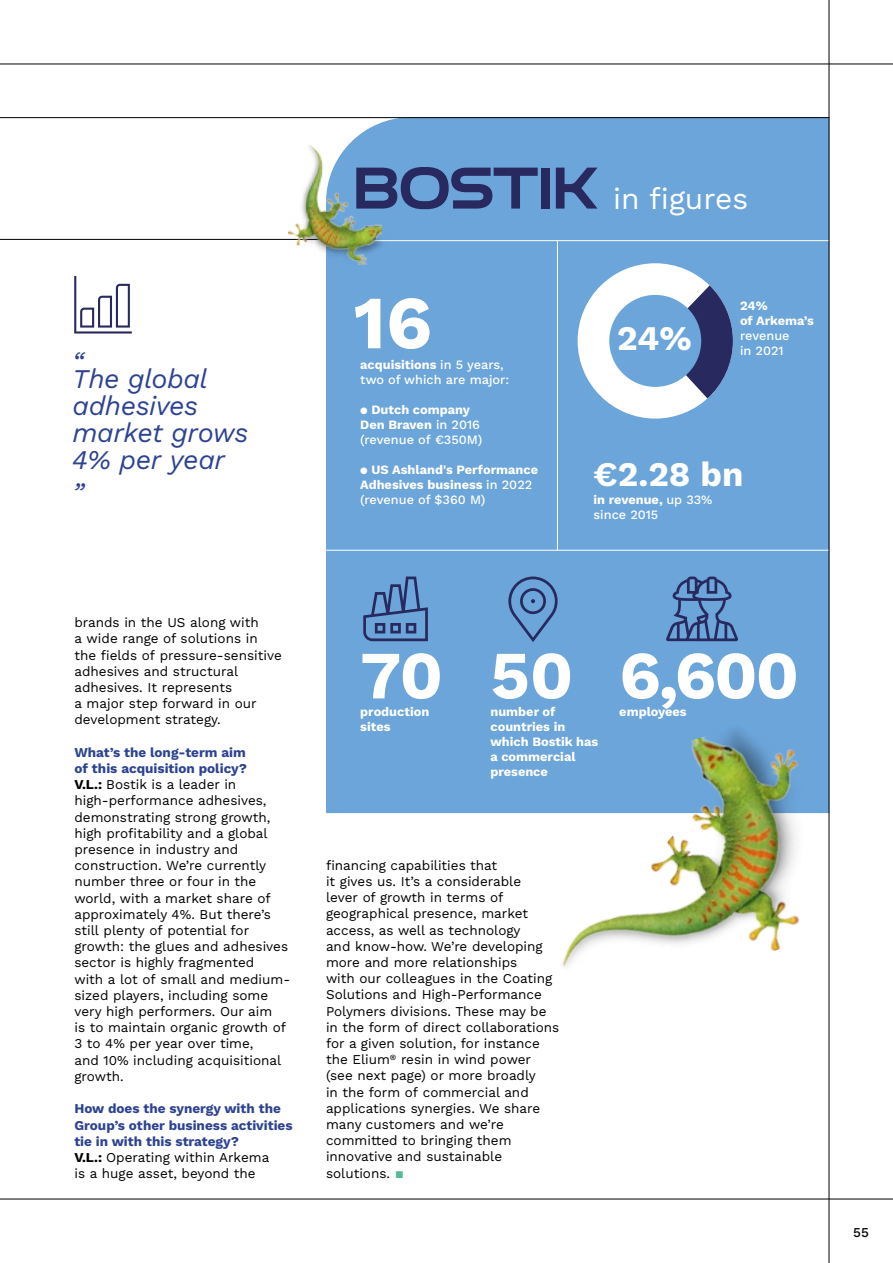
<style>
.page{position:relative;width:893px;height:1263px;background:#fff}
.page>*{position:absolute;margin:0;border:0;box-sizing:border-box;transform-origin:0 0}
.t1{font:700 75px "Work Sans";color:#fff}
.t2{font:700 67.5px "Work Sans";letter-spacing:-.03em;color:#fff}
.t3{font:700 34.5px "Work Sans";color:#fff}
.t4{font:30px "Work Sans";color:#fff}
.t5{font:italic 27px/27px "Work Sans";letter-spacing:-.015em;color:#2d4390}
.t6{font:13.5px/16.2px "Work Sans";color:#000}
.t7{font:700 13.5px/16.2px "Work Sans";color:#2d4390}
.t8{font:500 13.5px "Work Sans";color:#000}
.t9{font:700 12.75px/15px "Work Sans";color:#fff}
.t10{font:500 12.75px/15px "Work Sans";color:#fff}
.s1{font-weight:700}
.s2{font-weight:500}
.s3{font-weight:700;color:#2d4390}
.s4{color:#000}
.s5{font-weight:400;color:#000}
.s6{color:#58b998}
</style>
<div class="page">
<div style="left:326px;top:118px;width:503px;height:695px;background:#6ca5da"></div>
<img style="left:738px;top:697px;width:91px;height:14px">
<img style="left:562px;top:711px;width:267px;height:303px">
<div style="left:578px;top:263px;width:155px;height:156px;background:#fff;border-radius:50%"></div>
<svg style="left:662px;top:285px;width:71px;height:113px"></svg>
<div style="left:609px;top:295px;width:92px;height:92px;background:#6ca5da;border-radius:50%"></div>
<hr style="left:326px;top:550px;width:503px;height:1px;background:#fff">
<hr style="left:557px;top:241px;width:1px;height:310px;background:#fff">
<hr style="left:326px;top:240px;width:567px;height:1px;background:#fff">
<svg style="left:74px;top:276px;width:58px;height:57px"></svg>
<svg style="left:363px;top:576px;width:65px;height:65px;background:#5882b7"></svg>
<svg style="left:508px;top:576px;width:230px;height:265px;background:#79a8d1"></svg>
<hr style="left:829px;top:0;width:1px;height:1263px;background:#000">
<hr style="left:0;top:1198px;width:893px;height:1px;background:#000">
<hr style="left:0;top:64px;width:893px;height:1px;background:#000">
<hr style="left:0;top:117px;width:829px;height:1px;background:#000">
<hr style="left:0;top:239px;width:324px;height:1px;background:#000">
<img style="left:309px;top:142px;width:77px;height:126px">
<img style="left:288px;top:146px;width:94px;height:118px">
<svg style="left:356px;top:167px;width:182px;height:42px;background:#49669b"></svg>
<div style="left:541px;top:168px;width:9px;height:41px;background:#282a5f"></div>
<svg style="left:556px;top:168px;width:41px;height:41px;background:#49669b"></svg>
<h3 class="t5" style="left:73px;top:347px;width:13px">“</h3>
<h3 class="t5" style="left:73px;top:364px;width:177px">The global adhesives market grows<br>4% per year</h3>
<h3 class="t5" style="left:73px;top:478px;width:13px">”</h3>
<h1 class="t1" style="left:354px;top:266px;width:80px">16</h1>
<p class="t10" style="left:360px;top:357px;width:151px"><span class="s1">acquisitions</span> in 5 years, two of which are major:</p>
<p class="t9" style="left:360px;top:402px;width:124px">⚫ Dutch company<br>Den Braven <span class="s2">in 2016 (revenue of €350M)</span></p>
<p class="t9" style="left:360px;top:462px;width:179px">⚫ US Ashland's Performance<br>Adhesives business <span class="s2">in 2022 (revenue of $360 M)</span></p>
<h3 class="t4" style="left:613px;top:176px;width:137px">in figures</h3>
<h3 class="t3" style="left:617px;top:312px;width:76px">24%</h3>
<p class="t9" style="left:740px;top:297px;width:75px">24%<br>of Arkema’s</p>
<p class="t10" style="left:740px;top:327px;width:51px">revenue</p>
<p class="t10" style="left:740px;top:342px;width:45px">in 2021</p>
<h3 class="t3" style="left:594px;top:448px;width:151px">€2.28 bn</h3>
<p class="t10" style="left:594px;top:492px;width:120px"><span class="s1">in revenue,</span> up 33% since 2015</p>
<p class="t6" style="left:74px;top:614px;width:209px">brands in the US along with<br>a wide range of solutions in the fields of pressure-sensitive adhesives and structural adhesives. It represents<br>a major step forward in our development strategy.</p>
<p class="t6" style="left:74px;top:744px;width:217px"><span class="s3">What’s the long-term aim<br>of this acquisition policy?<br></span><span class="s1">V.L.:</span> Bostik is a leader in<br>high‑ performance adhesives, demonstrating strong growth, high profitability and a global presence in industry and construction. We’re currently number three or four in the world, with a market share of approximately 4%. But there’s still plenty of potential for growth: the glues and adhesives sector is highly fragmented<br>with a lot of small and medium&shy;sized players, including some very high performers. Our aim<br>is to maintain organic growth of<br>3 to 4% per year over time,<br>and 10% including acquisitional growth.</p>
<p class="t7" style="left:74px;top:1100px;width:220px">How does the synergy with the<br>Group’s other business activities tie in with this strategy?<br><span class="s4">V.L.:</span> <span class="s5">Operating within Arkema<br>is a huge asset, beyond the</span></p>
<h2 class="t2" style="left:360px;top:624px;width:84px">70</h2>
<p class="t9" style="left:360px;top:704px;width:70px">production sites</p>
<h2 class="t2" style="left:490px;top:624px;width:84px">50</h2>
<p class="t9" style="left:490px;top:704px;width:109px">number of countries in which Bostik has a commercial presence</p>
<h2 class="t2" style="left:619px;top:624px;width:181px">6,600</h2>
<p class="t9" style="left:619px;top:704px;width:69px">employees</p>
<p class="t6" style="left:326px;top:856px;width:235px">financing capabilities that<br>it gives us. It’s a considerable<br>lever of growth in terms of geographical presence, market access, as well as technology<br>and know-how. We’re developing more and more relationships<br>with our colleagues in the Coating<br>Solutions and High-Performance<br>Polymers divisions. These may be in the form of direct collaborations for a given solution, for instance the Elium<sup>®</sup> resin in wind power (see next page) or more broadly<br>in the form of commercial and applications synergies. We share many customers and we’re committed to bringing them innovative and sustainable solutions. <span class="s6">▪</span></p>
<p class="t8" style="left:853px;top:1222px;width:17px">55</p>
</div>
